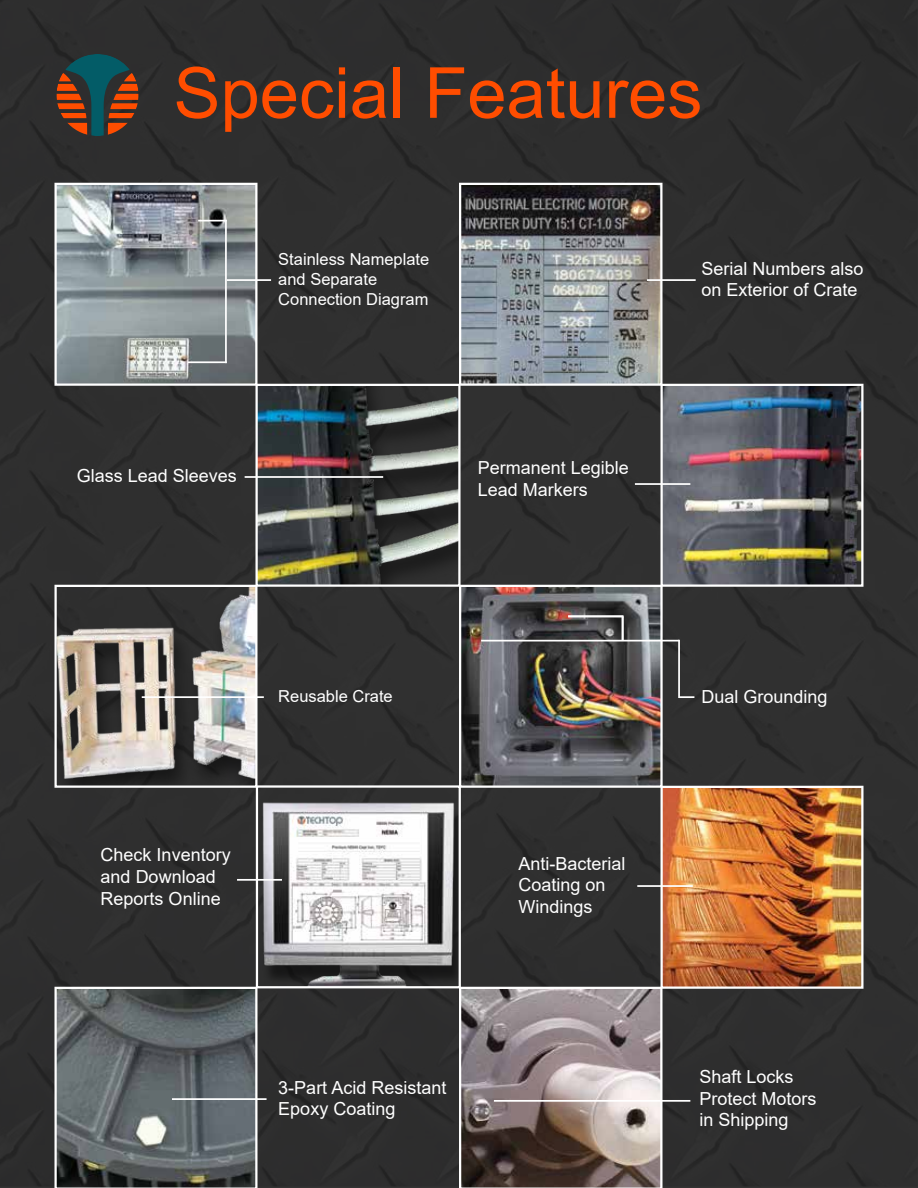
<style>
.page{position:relative;width:918px;height:1188px;background:#2e2e2e}
.page>*{position:absolute;margin:0;border:0;box-sizing:border-box;transform-origin:0 0}
.t1{font:70.5px "Arial";color:#ff4d00}
.t2{font:18px/21.6px "Arial";color:#fff}
.t3{font:16.5px/19.8px "Arial";color:#fff}
</style>
<div class="page">
<img style="left:258px;top:387px;width:200px;height:197px">
<div style="left:255px;top:384px;width:206px;height:203px;border:2px solid #fff"></div>
<img style="left:57px;top:588px;width:198px;height:197px">
<div style="left:54px;top:585px;width:204px;height:203px;border:2px solid #fff"></div>
<img style="left:663px;top:789px;width:198px;height:197px">
<div style="left:660px;top:786px;width:204px;height:203px;border:2px solid #fff"></div>
<svg style="left:459px;top:987px;width:204px;height:201px"></svg>
<img style="left:663px;top:387px;width:198px;height:197px">
<div style="left:660px;top:384px;width:204px;height:203px;border:2px solid #fff"></div>
<img style="left:57px;top:186px;width:198px;height:197px">
<div style="left:54px;top:183px;width:204px;height:203px;border:2px solid #fff"></div>
<img style="left:462px;top:186px;width:198px;height:197px">
<div style="left:459px;top:183px;width:204px;height:203px;border:2px solid #fff"></div>
<img style="left:462px;top:588px;width:198px;height:197px">
<div style="left:459px;top:585px;width:204px;height:203px;border:2px solid #fff"></div>
<svg style="left:54px;top:987px;width:204px;height:201px"></svg>
<img style="left:262px;top:802px;width:196px;height:183px">
<div style="left:256px;top:785px;width:205px;height:203px;border:2px solid #fff"></div>
<hr style="left:198px;top:220px;width:29px;height:2px;background:#fff">
<hr style="left:647px;top:279px;width:49px;height:2px;background:#fff">
<hr style="left:245px;top:476px;width:138px;height:2px;background:#fff">
<hr style="left:637px;top:885px;width:56px;height:2px;background:#fff">
<hr style="left:494px;top:1100px;width:196px;height:2px;background:#fff">
<hr style="left:227px;top:279px;width:44px;height:2px;background:#fff">
<hr style="left:142px;top:696px;width:122px;height:2px;background:#fff">
<hr style="left:237px;top:879px;width:45px;height:2px;background:#fff">
<hr style="left:568px;top:615px;width:56px;height:2px;background:#fff">
<hr style="left:481px;top:640px;width:198px;height:2px;background:#fff">
<hr style="left:622px;top:616px;width:2px;height:25px;background:#fff">
<hr style="left:635px;top:483px;width:55px;height:2px;background:#fff">
<hr style="left:172px;top:1098px;width:95px;height:2px;background:#fff">
<hr style="left:678px;top:640px;width:2px;height:58px;background:#fff">
<svg style="left:680px;top:696px;width:14px;height:2px"></svg>
<hr style="left:225px;top:220px;width:2px;height:143px;background:#fff">
<hr style="left:188px;top:361px;width:39px;height:2px;background:#fff">
<svg style="left:57px;top:54px;width:82px;height:82px"></svg>
<h1 class="t1" style="left:174px;top:45px;width:530px">Special Features</h1>
<p class="t3" style="left:278px;top:249px;width:153px">Stainless Nameplate and Separate<br>Connection Diagram</p>
<p class="t2" style="left:701px;top:258px;width:164px">Serial Numbers also on Exterior of Crate</p>
<p class="t2" style="left:77px;top:465px;width:162px">Glass Lead Sleeves</p>
<p class="t2" style="left:478px;top:457px;width:153px">Permanent Legible<br>Lead Markers</p>
<p class="t3" style="left:278px;top:686px;width:116px">Reusable Crate</p>
<p class="t2" style="left:101px;top:844px;width:132px">Check Inventory and Download<br>Reports Online</p>
<p class="t2" style="left:278px;top:1076px;width:170px">3-Part Acid Resistant<br>Epoxy Coating</p>
<p class="t2" style="left:518px;top:852px;width:109px">Anti-Bacterial<br>Coating on<br>Windings</p>
<p class="t2" style="left:701px;top:686px;width:128px">Dual Grounding</p>
<p class="t2" style="left:700px;top:1066px;width:119px">Shaft Locks<br>Protect Motors in Shipping</p>
</div>
